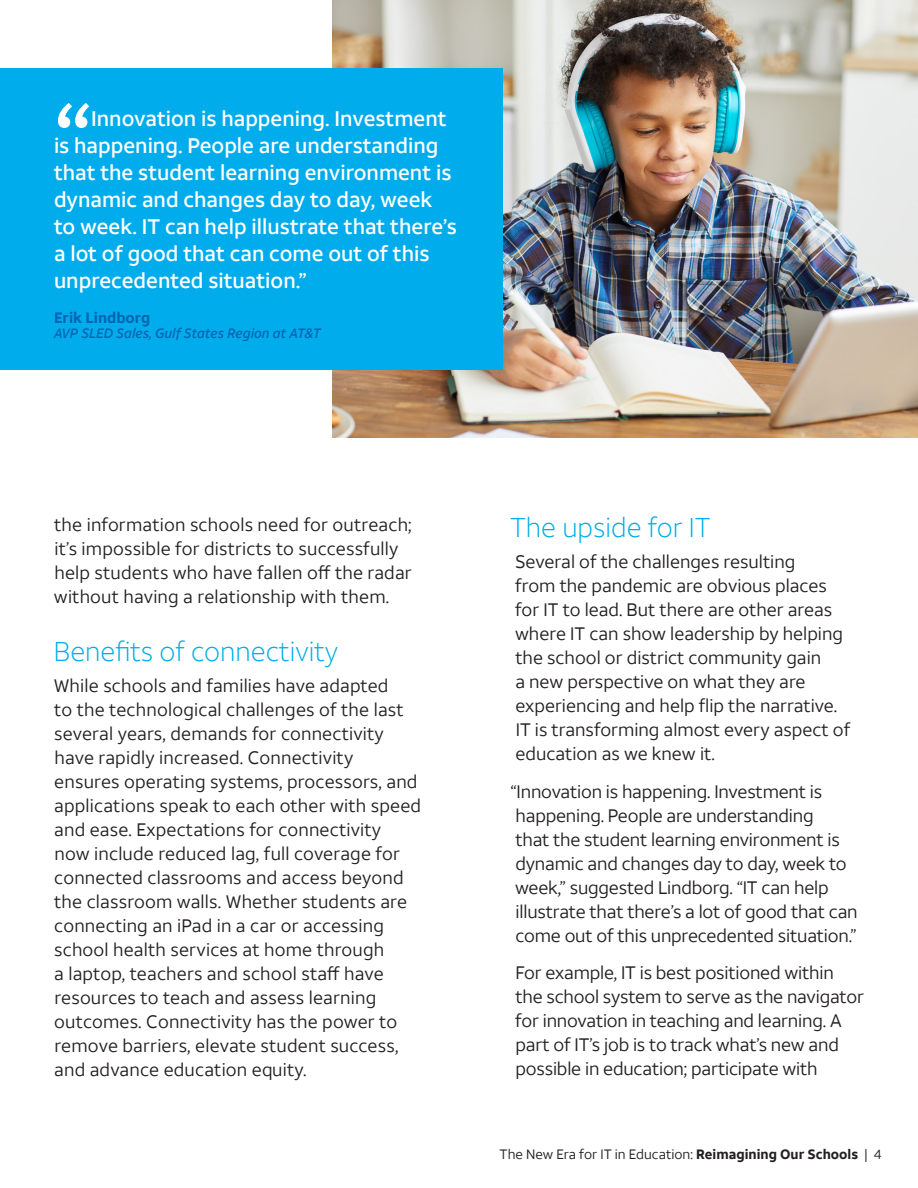
<style>
.page{position:relative;width:918px;height:1188px;background:#fff}
.page>*{position:absolute;margin:0;border:0;box-sizing:border-box;transform-origin:0 0}
.Body_copy{font:500 97.5px "ATT Aleck Sans";color:#fff}
.Paragraph_headers{font:300 27px "ATT Aleck Sans";color:#00aceb}
.Body_copy-2{font:500 21px/27px "ATT Aleck Sans";color:#fff}
.Body_copy-3{font:18px/24px "ATT Aleck Sans";color:#231f20}
.Body_copy-4{font:700 15px "ATT Aleck Sans";color:#0166b3}
.t1{font:13.5px "ATT Aleck Sans";color:#231f20}
.Body_copy-5{font:italic 500 13.5px "ATT Aleck Sans";color:#0166b3}
.s1{font-weight:700}
</style>
<div class="page">
<img style="left:333px;top:0;width:585px;height:437px">
<div style="left:0;top:68px;width:502px;height:301px;background:#00aceb"></div>
<p class="Body_copy" style="left:54px;top:79px;width:39px">“</p>
<p class="Body_copy-2" style="left:54px;top:105px;width:404px;text-indent:37px">Innovation is happening. Investment is happening. People are understanding that the student learning environment is dynamic and changes day to day, week to week. IT can help illustrate that there’s a lot of good that can come out of this unprecedented situation.”</p>
<p class="Body_copy-4" style="left:54px;top:308px;width:98px">Erik Lindborg</p>
<p class="Body_copy-5" style="left:54px;top:325px;width:268px">AVP SLED Sales, Gulf States Region at AT&amp;T</p>
<p class="Body_copy-3" style="left:54px;top:512px;width:359px">the information schools need for outreach; it’s impossible for districts to successfully help students who have fallen off the radar without having a relationship with them.</p>
<p class="Paragraph_headers" style="left:54px;top:635px;width:286px">Benefits of connectivity</p>
<p class="Body_copy-3" style="left:54px;top:673px;width:369px">While schools and families have adapted<br>to the technological challenges of the last several years, demands for connectivity have rapidly increased. Connectivity ensures operating systems, processors, and applications speak to each other with speed and ease. Expectations for connectivity<br>now include reduced lag, full coverage for connected classrooms and access beyond the classroom walls. Whether students are connecting an iPad in a car or accessing school health services at home through<br>a laptop, teachers and school staff have resources to teach and assess learning outcomes. Connectivity has the power to remove barriers, elevate student success, and advance education equity.</p>
<p class="Paragraph_headers" style="left:510px;top:512px;width:202px">The upside for IT</p>
<p class="Body_copy-3" style="left:515px;top:550px;width:337px">Several of the challenges resulting<br>from the pandemic are obvious places for IT to lead. But there are other areas where IT can show leadership by helping the school or district community gain<br>a new perspective on what they are experiencing and help flip the narrative.<br>IT is transforming almost every aspect of education as we knew it.</p>
<p class="Body_copy-3" style="left:511px;top:779px;width:349px">“Innovation is happening. Investment is happening. People are understanding<br>that the student learning environment is dynamic and changes day to day, week to week,” suggested Lindborg. “IT can help illustrate that there’s a lot of good that can come out of this unprecedented situation.”</p>
<p class="Body_copy-3" style="left:515px;top:961px;width:350px">For example, IT is best positioned within the school system to serve as the navigator for innovation in teaching and learning. A part of IT’s job is to track what’s new and possible in education; participate with</p>
<p class="t1" style="left:500px;top:1146px;width:383px">The New Era for IT in Education: <span class="s1">Reimagining Our Schools</span> | 4</p>
</div>
